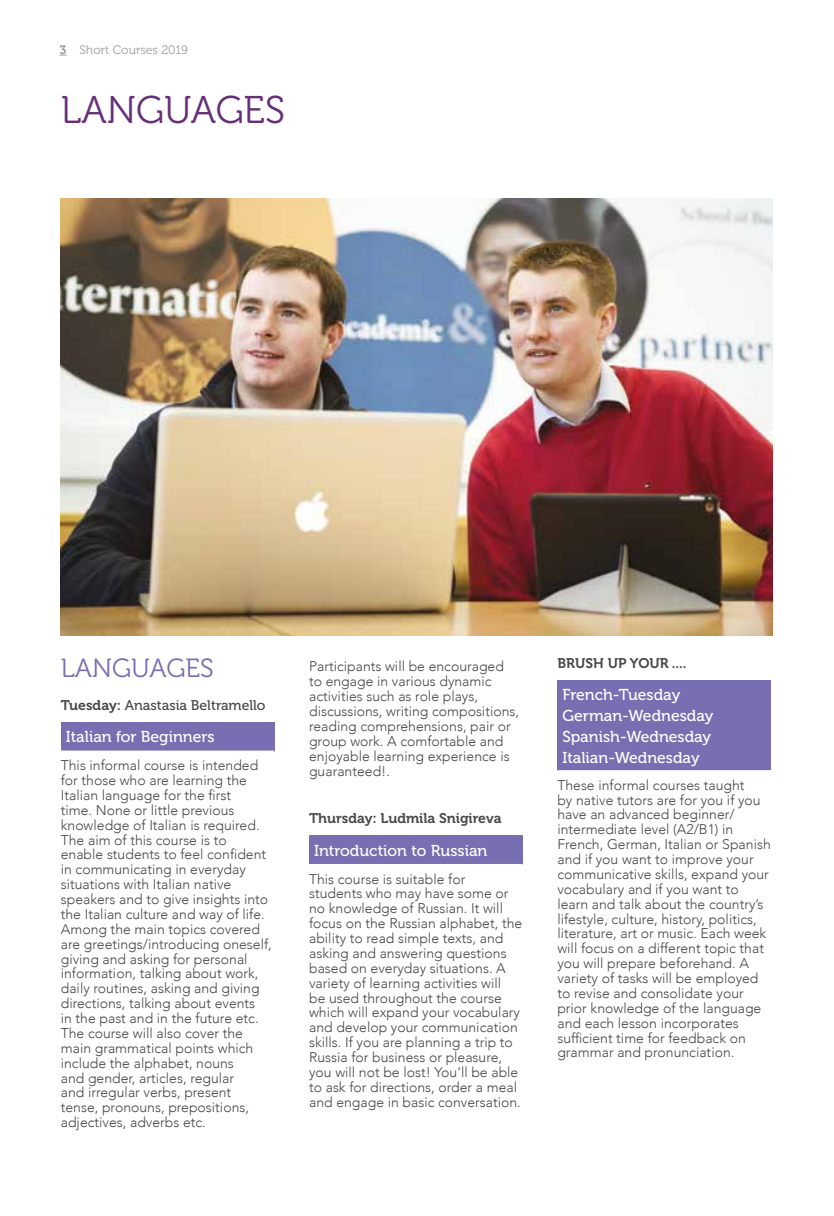
<style>
.page{position:relative;width:834px;height:1216px;background:#fff}
.page>*{position:absolute;margin:0;border:0;box-sizing:border-box;transform-origin:0 0}
.t1{font:38.5px "Museo 300";letter-spacing:-.005em;color:#663079}
.t2{font:26.25px "Museo 300";letter-spacing:-.005em;color:#776fb1}
.t3{font:15.75px/20.7px "Museo 500";color:#fff}
.t4{font:300 14px/14.9px "Avenir";color:#474746}
.t5{font:14px "Museo 700";color:#474746}
.t6{font:14px "Museo 500";color:#474746}
.t7{font:12.25px "Museo 300";color:#9d9d9c}
.s1{font-family:"Museo 700"}
</style>
<div class="page">
<div style="left:61px;top:721px;width:213px;height:30px;background:#776fb1"></div>
<hr style="left:61px;top:750px;width:213px;height:2px;background:#fff">
<div style="left:309px;top:835px;width:213px;height:29px;background:#776fb1"></div>
<div style="left:557px;top:680px;width:213px;height:91px;background:#776fb1"></div>
<hr style="left:557px;top:770px;width:213px;height:1px;background:#fff">
<img style="left:61px;top:198px;width:711px;height:437px">
<p class="t7" style="left:60px;top:43px;width:130px"><span class="s1">3</span> Short Courses 2019</p>
<h1 class="t1" style="left:61px;top:89px;width:226px">LANGUAGES</h1>
<h2 class="t2" style="left:61px;top:654px;width:154px">LANGUAGES</h2>
<p class="t6" style="left:61px;top:697px;width:206px"><span class="s1">Tuesday:</span> Anastasia Beltramello</p>
<p class="t3" style="left:66px;top:727px;width:150px">Italian for Beginners</p>
<p class="t4" style="left:61px;top:758px;width:212px">This informal course is intended for those who are learning the<br>Italian language for the first<br>time. None or little previous knowledge of Italian is required.<br>The aim of this course is to enable students to feel confident in communicating in everyday situations with Italian native speakers and to give insights into the Italian culture and way of life.<br>Among the main topics covered are greetings/introducing oneself, giving and asking for personal information, talking about work, daily routines, asking and giving directions, talking about events<br>in the past and in the future etc.<br>The course will also cover the main grammatical points which include the alphabet, nouns<br>and gender, articles, regular<br>and irregular verbs, present tense, pronouns, prepositions, adjectives, adverbs etc.</p>
<p class="t4" style="left:309px;top:659px;width:211px">Participants will be encouraged to engage in various dynamic activities such as role plays, discussions, writing compositions, reading comprehensions, pair or group work. A comfortable and enjoyable learning experience is guaranteed!.</p>
<p class="t5" style="left:309px;top:810px;width:194px">Thursday: Ludmila Snigireva</p>
<p class="t3" style="left:314px;top:840px;width:175px">Introduction to Russian</p>
<p class="t4" style="left:309px;top:871px;width:215px">This course is suitable for<br>students who may have some or no knowledge of Russian. It will focus on the Russian alphabet, the ability to read simple texts, and asking and answering questions based on everyday situations. A variety of learning activities will<br>be used throughout the course which will expand your vocabulary and develop your communication skills. If you are planning a trip to<br>Russia for business or pleasure, you will not be lost! You’ll be able to ask for directions, order a meal and engage in basic conversation.</p>
<p class="t5" style="left:557px;top:655px;width:131px">BRUSH UP YOUR ....</p>
<p class="t3" style="left:562px;top:685px;width:152px">French-Tuesday<br>German-Wednesday<br>Spanish-Wednesday<br>Italian-Wednesday</p>
<p class="t4" style="left:557px;top:777px;width:215px">These informal courses taught<br>by native tutors are for you if you have an advanced beginner/ intermediate level (A2/B1) in<br>French, German, Italian or Spanish and if you want to improve your communicative skills, expand your vocabulary and if you want to learn and talk about the country’s lifestyle, culture, history, politics, literature, art or music. Each week will focus on a different topic that you will prepare beforehand. A variety of tasks will be employed to revise and consolidate your prior knowledge of the language and each lesson incorporates sufficient time for feedback on grammar and pronunciation.</p>
</div>
